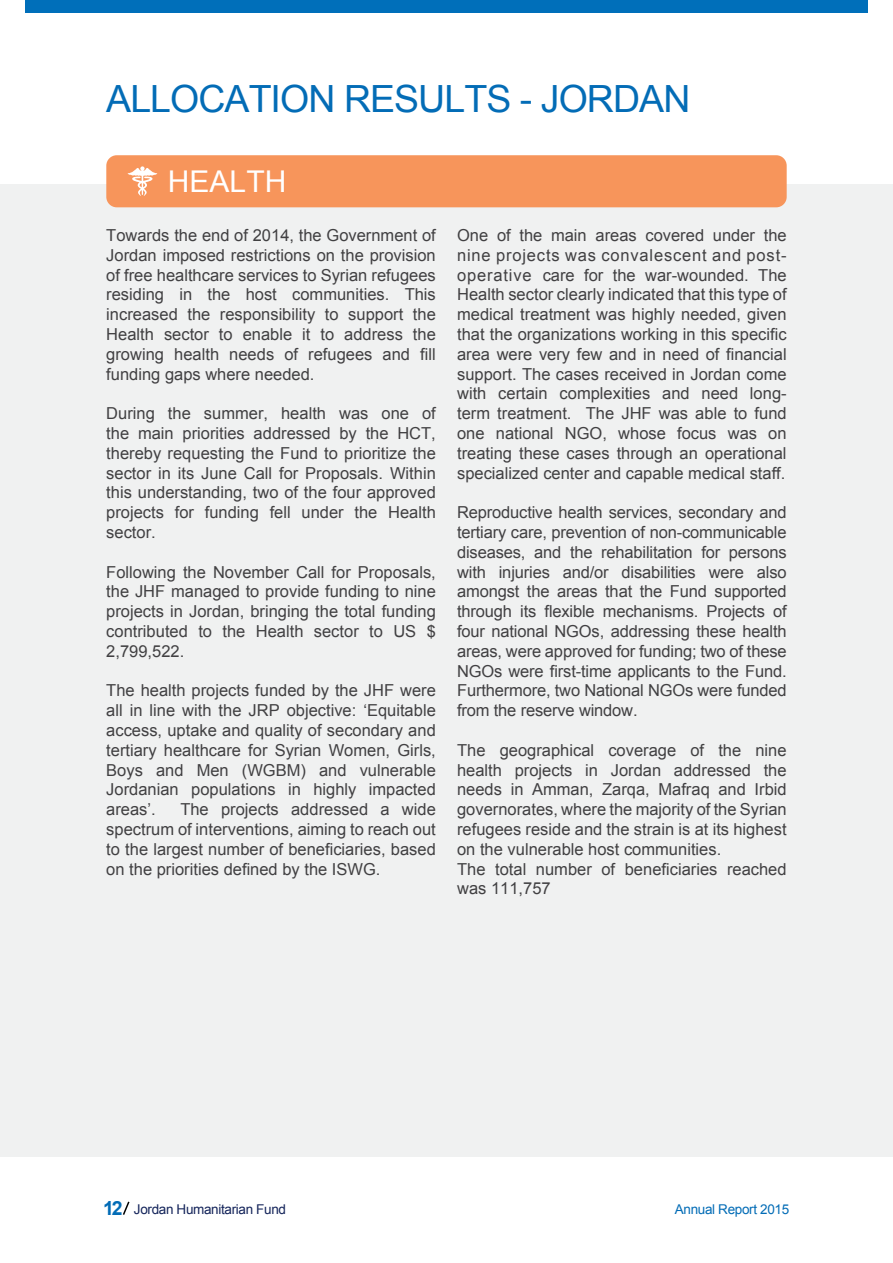
<style>
.page{position:relative;width:893px;height:1263px;background:#fff}
.page>*{position:absolute;margin:0;border:0;box-sizing:border-box;transform-origin:0 0}
.t1{font:37.5px "Arial";letter-spacing:-.025em;color:#036cb6}
.t2{font:30px "Arial";color:#fff}
.t3{font:16.5px/19.8px "Arial";color:#414042;text-align:justify}
.t4{font:13.5px "Arial";letter-spacing:-.025em;color:#14245a}
.t5{font:13.5px "Arial";letter-spacing:-.025em;color:#036cb6}
.s1{font-weight:700;font-size:19.5px;color:#036cb6}
</style>
<div class="page">
<svg style="left:122px;top:1201px;width:8px;height:14px"></svg>
<div style="left:25px;top:0;width:843px;height:13px;background:#006fba"></div>
<div style="left:0;top:184px;width:893px;height:973px;background:#f0f1f1"></div>
<div style="left:106px;top:155px;width:681px;height:52px;background:#f7955b;border-radius:10px"></div>
<svg style="left:128px;top:166px;width:29px;height:30px"></svg>
<h1 class="t1" style="left:106px;top:75px;width:586px">ALLOCATION RESULTS - JORDAN</h1>
<h2 class="t2" style="left:168px;top:162px;width:120px">HEALTH</h2>
<p class="t3" style="left:106px;top:225px;width:331px">Towards the end of 2014, the Government of Jordan imposed restrictions on the provision of free healthcare services to Syrian refugees residing in the host communities. This increased the responsibility to support the Health sector to enable it to address the growing health needs of refugees and fill funding gaps where needed.</p>
<p class="t3" style="left:106px;top:404px;width:331px">During the summer, health was one of the main priorities addressed by the HCT, thereby requesting the Fund to prioritize the sector in its June Call for Proposals. Within this understanding, two of the four approved projects for funding fell under the Health sector.</p>
<p class="t3" style="left:106px;top:562px;width:331px">Following the November Call for Proposals, the JHF managed to provide funding to nine projects in Jordan, bringing the total funding contributed to the Health sector to US $ 2,799,522.</p>
<p class="t3" style="left:106px;top:681px;width:331px">The health projects funded by the JHF were all in line with the JRP objective: ‘Equitable access, uptake and quality of secondary and tertiary healthcare for Syrian Women, Girls, Boys and Men (WGBM) and vulnerable Jordanian populations in highly impacted areas’.</p>
<p class="t3" style="left:106px;top:800px;width:331px;text-indent:74px">The projects addressed a wide spectrum of interventions, aiming to reach out to the largest number of beneficiaries, based on the priorities defined by the ISWG.</p>
<p class="t3" style="left:457px;top:225px;width:331px">One of the main areas covered under the nine projects was convalescent and post&shy;operative care for the war-wounded. The Health sector clearly indicated that this type of medical treatment was highly needed, given that the organizations working in this specific area were very few and in need of financial support. The cases received in Jordan come with certain complexities and need long&shy;term treatment. The JHF was able to fund one national NGO, whose focus was on treating these cases through an operational specialized center and capable medical staff.</p>
<p class="t3" style="left:457px;top:503px;width:331px">Reproductive health services, secondary and tertiary care, prevention of non-communicable diseases, and the rehabilitation for persons with injuries and/or disabilities were also amongst the areas that the Fund supported through its flexible mechanisms. Projects of four national NGOs, addressing these health areas, were approved for funding; two of these NGOs were first-time applicants to the Fund.<br>Furthermore, two National NGOs were funded from the reserve window.</p>
<p class="t3" style="left:457px;top:740px;width:331px;text-align:left">The geographical coverage of the nine health projects in Jordan addressed the needs in Amman, Zarqa, Mafraq and Irbid governorates, where the majority of the Syrian refugees reside and the strain is at its highest on the vulnerable host communities.<br>The total number of beneficiaries reached was 111,757</p>
<p class="t4" style="left:103px;top:1200px;width:184px"><span class="s1">12</span> Jordan Humanitarian Fund</p>
<p class="t5" style="left:675px;top:1200px;width:116px">Annual Report 2015</p>
</div>
